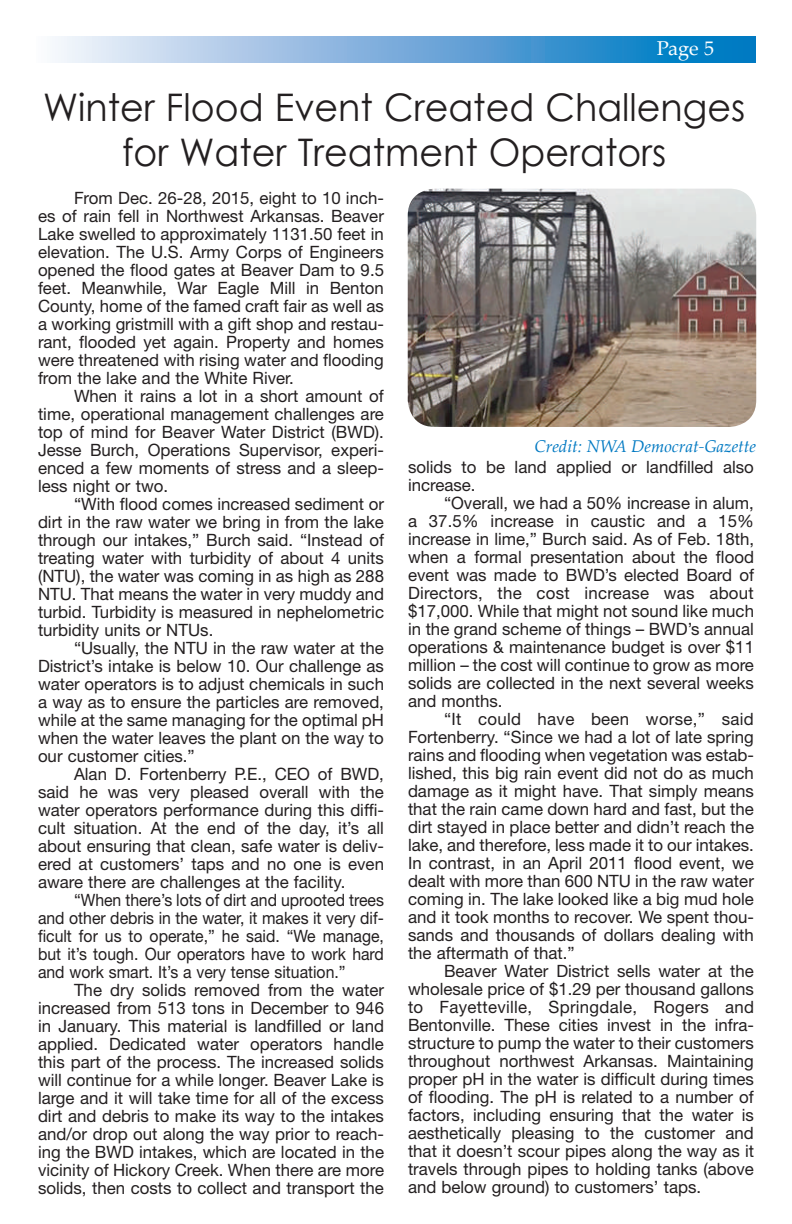
<style>
.page{position:relative;width:792px;height:1224px;background:#fff}
.page>*{position:absolute;margin:0;border:0;box-sizing:border-box;transform-origin:0 0}
.t1{font:38px/45.6px "Century Gothic";color:#231f20;text-align:center;scale:.96 1}
.t2{font:20px "Palatino Linotype";color:#fff}
.t3{font:17px/18px "Helvetica Neue";color:#231f20;text-align:justify}
.t4{font:17px/18px "Helvetica Neue";color:#231f20;text-align:justify;scale:.93 1}
.t5{font:italic 17px "Palatino Linotype";color:#0079c2}
</style>
<div class="page">
<div style="left:36px;top:37px;width:720px;height:26px;background:linear-gradient(to right,#fdf1fa,#006fbe)"></div>
<img style="left:408px;top:189px;width:348px;height:238px">
<p class="t2" style="left:657px;top:34px;width:59px">Page 5</p>
<h1 class="t1" style="left:43px;top:83px;width:733px">Winter Flood Event Created Challenges for Water Treatment Operators</h1>
<p class="t3" style="left:38px;top:189px;width:348px;text-indent:36px">From Dec. 26-28, 2015, eight to 10 inch&shy;es of rain fell in Northwest Arkansas. Beaver Lake swelled to approximately 1131.50 feet in elevation. The U.S. Army Corps of Engineers opened the flood gates at Beaver Dam to 9.5 feet. Meanwhile, War Eagle Mill in Benton County, home of the famed craft fair as well as a working gristmill with a gift shop and restau&shy;rant, flooded yet again. Property and homes were threatened with rising water and flooding from the lake and the White River.</p>
<p class="t3" style="left:38px;top:387px;width:348px;text-indent:36px">When it rains a lot in a short amount of time, operational management challenges are top of mind for Beaver Water District (BWD).<br>Jesse Burch, Operations Supervisor, experi&shy;enced a few moments of stress and a sleep&shy;less night or two.</p>
<p class="t3" style="left:38px;top:495px;width:348px;text-indent:36px">“With flood comes increased sediment or dirt in the raw water we bring in from the lake through our intakes,” Burch said. “Instead of treating water with turbidity of about 4 units (NTU), the water was coming in as high as 288<br>NTU. That means the water in very muddy and turbid. Turbidity is measured in nephelometric turbidity units or NTUs.</p>
<p class="t3" style="left:38px;top:639px;width:348px;text-indent:36px">“Usually, the NTU in the raw water at the District’s intake is below 10. Our challenge as water operators is to adjust chemicals in such a way as to ensure the particles are removed, while at the same managing for the optimal pH when the water leaves the plant on the way to our customer cities.”</p>
<p class="t3" style="left:38px;top:765px;width:348px;text-indent:36px">Alan D. Fortenberry P.E., CEO of BWD, said he was very pleased overall with the water operators performance during this diffi&shy;cult situation. At the end of the day, it’s all about ensuring that clean, safe water is deliv&shy;ered at customers’ taps and no one is even aware there are challenges at the facility.</p>
<p class="t4" style="left:38px;top:891px;width:374px;text-indent:36px">“When there’s lots of dirt and uprooted trees and other debris in the water, it makes it very dif&shy;ficult for us to operate,” he said. “We manage, but it’s tough. Our operators have to work hard and work smart. It’s a very tense situation.”</p>
<p class="t3" style="left:38px;top:981px;width:348px;text-indent:36px">The dry solids removed from the water increased from 513 tons in December to 946 in January. This material is landfilled or land applied. Dedicated water operators handle this part of the process. The increased solids will continue for a while longer. Beaver Lake is large and it will take time for all of the excess dirt and debris to make its way to the intakes and/or drop out along the way prior to reach&shy;ing the BWD intakes, which are located in the vicinity of Hickory Creek. When there are more solids, then costs to collect and transport the</p>
<p class="t5" style="left:534px;top:434px;width:223px">Credit: NWA Democrat-Gazette</p>
<p class="t3" style="left:408px;top:458px;width:347px">solids to be land applied or landfilled also increase.</p>
<p class="t3" style="left:408px;top:494px;width:348px;text-indent:36px">“Overall, we had a 50% increase in alum, a 37.5% increase in caustic and a 15% increase in lime,” Burch said. As of Feb. 18th, when a formal presentation about the flood event was made to BWD’s elected Board of Directors, the cost increase was about $17,000. While that might not sound like much in the grand scheme of things – BWD’s annual operations &amp; maintenance budget is over $11 million – the cost will continue to grow as more solids are collected in the next several weeks and months.</p>
<p class="t3" style="left:408px;top:710px;width:348px;text-indent:36px">“It could have been worse,” said Fortenberry. “Since we had a lot of late spring rains and flooding when vegetation was estab&shy;lished, this big rain event did not do as much damage as it might have. That simply means that the rain came down hard and fast, but the dirt stayed in place better and didn’t reach the lake, and therefore, less made it to our intakes.<br>In contrast, in an April 2011 flood event, we dealt with more than 600 NTU in the raw water coming in. The lake looked like a big mud hole and it took months to recover. We spent thou&shy;sands and thousands of dollars dealing with the aftermath of that.”</p>
<p class="t3" style="left:408px;top:962px;width:348px;text-indent:36px">Beaver Water District sells water at the wholesale price of $1.29 per thousand gallons to Fayetteville, Springdale, Rogers and Bentonville. These cities invest in the infra&shy;structure to pump the water to their customers throughout northwest Arkansas. Maintaining proper pH in the water is difficult during times of flooding. The pH is related to a number of factors, including ensuring that the water is aesthetically pleasing to the customer and that it doesn’t scour pipes along the way as it travels through pipes to holding tanks (above and below ground) to customers’ taps.</p>
</div>
